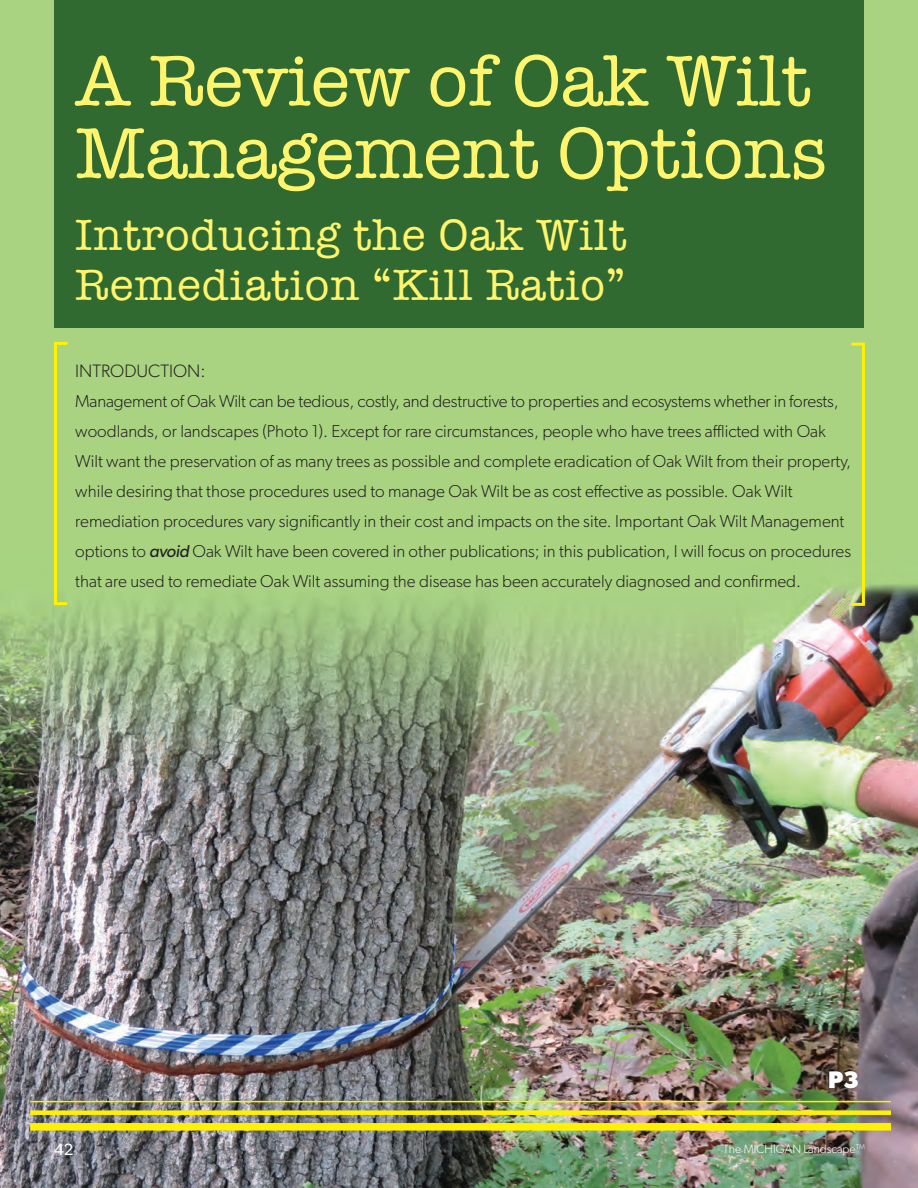
<style>
.page{position:relative;width:918px;height:1188px;background:#fff}
.page>*{position:absolute;margin:0;border:0;box-sizing:border-box;transform-origin:0 0}
.t1{font:74.1px/72.4px "American Typewriter";color:#fff46d}
.t2{font:45.15px/49.9px "American Typewriter";letter-spacing:.02em;color:#fff46d}
.t3{font:700 24px "Gibson";color:#fff}
.t4{font:300 18px "Gibson";color:#231f20}
.t5{font:300 17.25px/30px "Gibson";color:#231f20}
.t6{font:16.5px "Gibson";color:#fff}
.t7{font:300 12px "Gibson";color:#fff}
.s1{font-weight:400;font-style:italic}
</style>
<div class="page">
<img style="left:0;top:0;width:918px;height:1188px">
<div style="left:54px;top:0;width:810px;height:327px;background:#316a31"></div>
<div style="left:54px;top:342px;width:14px;height:263px;border:3px solid #fff101"></div>
<div style="left:851px;top:343px;width:14px;height:263px;border:3px solid #fff101"></div>
<div style="left:30px;top:1123px;width:861px;height:8px;background:#fff101"></div>
<div style="left:30px;top:1110px;width:861px;height:5px;background:#fff101"></div>
<hr style="left:30px;top:1101px;width:861px;height:1px;background:#fff101">
<h1 class="t1" style="left:75px;top:42px;width:753px">A Review of Oak Wilt<br>Management Options</h1>
<h2 class="t2" style="left:75px;top:209px;width:553px">Introducing the Oak Wilt<br>Remediation “Kill Ratio”</h2>
<p class="t4" style="left:75px;top:359px;width:132px">INTRODUCTION:</p>
<p class="t5" style="left:75px;top:385px;width:777px">Management of Oak Wilt can be tedious, costly, and destructive to properties and ecosystems whether in forests, woodlands, or landscapes (Photo 1). Except for rare circumstances, people who have trees afflicted with Oak Wilt want the preservation of as many trees as possible and complete eradication of Oak Wilt from their property, while desiring that those procedures used to manage Oak Wilt be as cost effective as possible. Oak Wilt remediation procedures vary significantly in their cost and impacts on the site. Important Oak Wilt Management options to <span class="s1">avoid</span> Oak Wilt have been covered in other publications; in this publication, I will focus on procedures that are used to remediate Oak Wilt assuming the disease has been accurately diagnosed and confirmed.</p>
<p class="t6" style="left:54px;top:1139px;width:21px">42</p>
<h3 class="t3" style="left:828px;top:1066px;width:32px">P3</h3>
<p class="t7" style="left:723px;top:1142px;width:143px">The MICHIGAN Landscape<sup>TM</sup></p>
</div>
